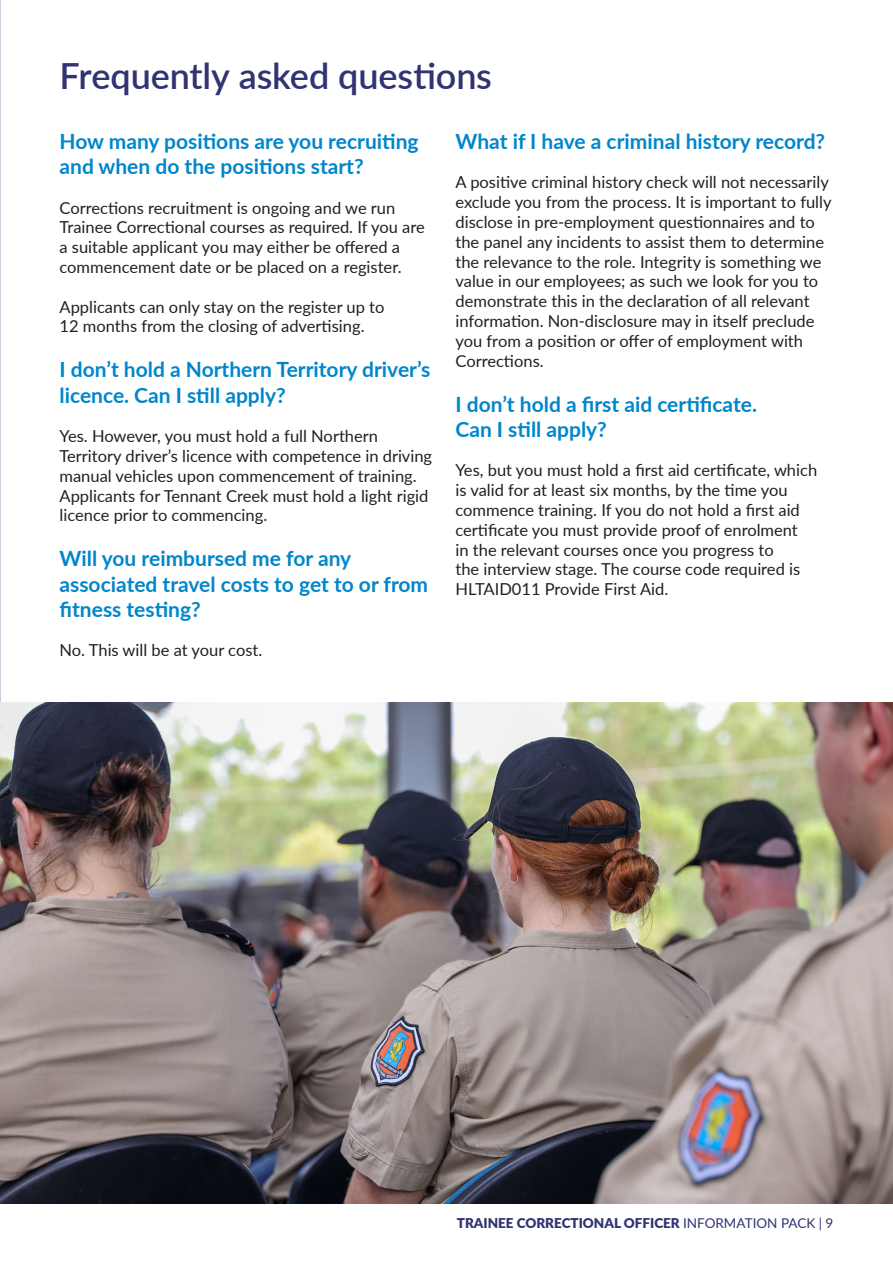
<style>
.page{position:relative;width:893px;height:1263px;background:#fff}
.page>*{position:absolute;margin:0;border:0;box-sizing:border-box;transform-origin:0 0}
.t1{font:600 36px "Lato";letter-spacing:-.005em;color:#313373}
.A{font:700 21px/25.2px "Lato";color:#0086cb}
.A-2{font:16.5px/19.8px "Lato";color:#231f20}
.t2{font:900 13.5px "Lato";color:#313373}
.s1{font-weight:400}
</style>
<div class="page">
<img style="left:0;top:702px;width:893px;height:501px">
<p class="t1" style="left:60px;top:49px;width:434px">Frequently asked questions</p>
<p class="A" style="left:60px;top:128px;width:361px">How many positions are you recruiting and when do the positions start?</p>
<p class="A-2" style="left:60px;top:197px;width:367px">Corrections recruitment is ongoing and we run Trainee Correctional courses as required. If you are a suitable applicant you may either be offered a commencement date or be placed on a register.</p>
<p class="A-2" style="left:60px;top:296px;width:326px">Applicants can only stay on the register up to<br>12 months from the closing of advertising.</p>
<p class="A" style="left:60px;top:356px;width:372px">I don’t hold a Northern Territory driver’s licence. Can I still apply?</p>
<p class="A-2" style="left:60px;top:426px;width:374px">Yes. However, you must hold a full Northern Territory driver’s licence with competence in driving manual vehicles upon commencement of training.<br>Applicants for Tennant Creek must hold a light rigid licence prior to commencing.</p>
<p class="A" style="left:60px;top:545px;width:370px">Will you reimbursed me for any associated travel costs to get to or from fitness testing?</p>
<p class="A-2" style="left:60px;top:640px;width:204px">No. This will be at your cost.</p>
<p class="A" style="left:455px;top:128px;width:371px">What if I have a criminal history record?</p>
<p class="A-2" style="left:455px;top:172px;width:378px">A positive criminal history check will not necessarily exclude you from the process. It is important to fully disclose in pre-employment questionnaires and to the panel any incidents to assist them to determine the relevance to the role. Integrity is something we value in our employees; as such we look for you to demonstrate this in the declaration of all relevant information. Non-disclosure may in itself preclude you from a position or offer of employment with Corrections.</p>
<p class="A" style="left:455px;top:390px;width:303px">I don’t hold a first aid certificate.<br>Can I still apply?</p>
<p class="A-2" style="left:455px;top:460px;width:363px">Yes, but you must hold a first aid certificate, which is valid for at least six months, by the time you commence training. If you do not hold a first aid certificate you must provide proof of enrolment</p>
<p class="A-2" style="left:455px;top:539px;width:346px">in the relevant courses once you progress to the interview stage. The course code required is<br>HLTAID011 Provide First Aid.</p>
<p class="t2" style="left:457px;top:1212px;width:378px">TRAINEE CORRECTIONAL OFFICER <span class="s1">INFORMATION PACK | 9</span></p>
</div>
